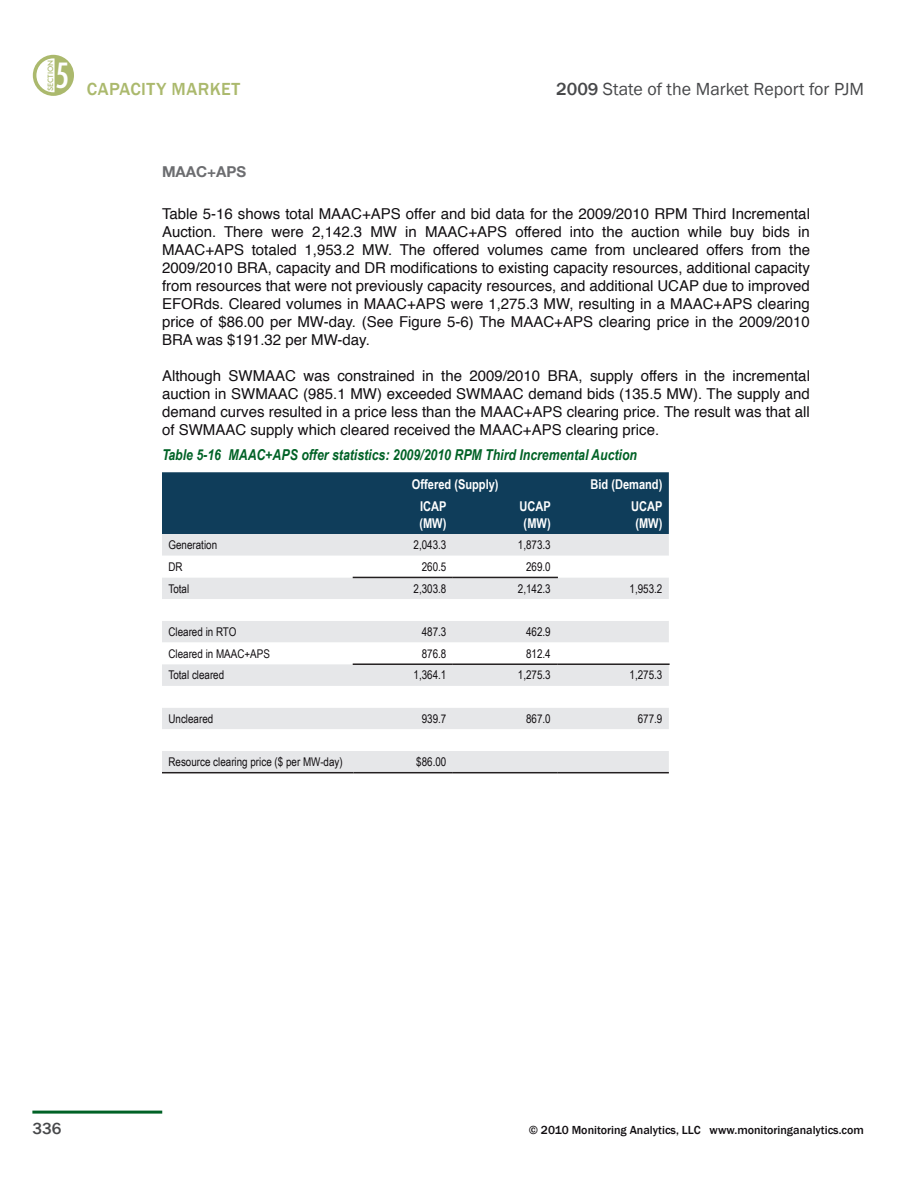
<style>
.page{position:relative;width:918px;height:1188px;background:#fff}
.page>*{position:absolute;margin:0;border:0;box-sizing:border-box;transform-origin:0 0}
.t1{font:500 condensed 33.75px "Futura";color:#fff}
.t2{font:18px "Franklin Gothic";color:#47484a}
.t3{font:500 18px "Franklin Gothic";letter-spacing:.025em;color:#abb96d}
.t4{font:500 16.5px "Franklin Gothic";color:#47484a}
.t5{font:15px/18px "Helvetica";color:#110e11;text-align:justify}
.Table_Caption{font:italic 700 15px "Arial Narrow";color:#016226}
.Heading_5{font:700 15px "Helvetica Neue";color:#6c6d70}
.Table_Header_Right{font:700 13.5px/16.2px "Arial Narrow";color:#fff;text-align:center}
.Table_Body_Cell_COND{font:12px "Arial Narrow";color:#110e11}
.Left_Column_Table_Te{font:12px "Arial Narrow";color:#110e11}
.t6{font:500 12px "Franklin Gothic";color:#110e11}
.t7{font:500 7.05px "Futura";color:#abb96d}
.s1{font-weight:500}
</style>
<div class="page">
<svg style="left:33px;top:55px;width:41px;height:41px"></svg>
<hr style="left:32px;top:1111px;width:130px;height:3px;background:#016226">
<div style="left:162px;top:472px;width:507px;height:62px;background:#0f3d5a"></div>
<div style="left:162px;top:534px;width:507px;height:238px;background:#e6e7e9"></div>
<svg style="left:162px;top:556px;width:507px;height:195px"></svg>
<hr style="left:162px;top:772px;width:191px;height:1px;background:#231f20">
<hr style="left:353px;top:772px;width:100px;height:1px;background:#231f20">
<hr style="left:453px;top:772px;width:104px;height:1px;background:#231f20">
<hr style="left:557px;top:772px;width:112px;height:1px;background:#231f20">
<hr style="left:353px;top:577px;width:100px;height:1px;background:#231f20">
<hr style="left:453px;top:577px;width:105px;height:1px;background:#231f20">
<hr style="left:353px;top:663px;width:100px;height:2px;background:#231f20">
<hr style="left:453px;top:663px;width:104px;height:2px;background:#231f20">
<hr style="left:557px;top:663px;width:113px;height:2px;background:#231f20">
<p class="t7" style="left:46px;top:91px;width:32px;rotate:-90deg">SECTION</p>
<h1 class="t1" style="left:55px;top:54px;width:15px">5</h1>
<p class="t3" style="left:87px;top:77px;width:155px">CAPACITY MARKET</p>
<p class="t2" style="left:556px;top:77px;width:309px"><span class="s1">2009</span> State of the Market Report for PJM</p>
<p class="Heading_5" style="left:162px;top:162px;width:86px">MAAC+APS</p>
<p class="t5" style="left:162px;top:206px;width:650px">Table 5‑16 shows total MAAC+APS offer and bid data for the 2009/2010 RPM Third Incremental Auction. There were 2,142.3 MW in MAAC+APS offered into the auction while buy bids in MAAC+APS totaled 1,953.2 MW. The offered volumes came from uncleared offers from the 2009/2010 BRA, capacity and DR modifications to existing capacity resources, additional capacity from resources that were not previously capacity resources, and additional UCAP due to improved EFORds. Cleared volumes in MAAC+APS were 1,275.3 MW, resulting in a MAAC+APS clearing price of $86.00 per MW-day. (See Figure 5‑6) The MAAC+APS clearing price in the 2009/2010<br>BRA was $191.32 per MW-day.</p>
<p class="t5" style="left:162px;top:368px;width:649px">Although SWMAAC was constrained in the 2009/2010 BRA, supply offers in the incremental auction in SWMAAC (985.1 MW) exceeded SWMAAC demand bids (135.5 MW). The supply and demand curves resulted in a price less than the MAAC+APS clearing price. The result was that all of SWMAAC supply which cleared received the MAAC+APS clearing price.</p>
<p class="Table_Caption" style="left:162px;top:444px;width:477px">Table 5-16 MAAC+APS offer statistics: 2009/2010 RPM Third Incremental Auction</p>
<p class="Table_Header_Right" style="left:412px;top:475px;width:88px">Offered (Supply)</p>
<p class="Table_Header_Right" style="left:590px;top:475px;width:73px">Bid (Demand)</p>
<p class="Table_Header_Right" style="left:419px;top:498px;width:29px;text-align:left">ICAP (MW)</p>
<p class="Table_Header_Right" style="left:520px;top:498px;width:33px">UCAP (MW)</p>
<p class="Table_Header_Right" style="left:631px;top:498px;width:33px">UCAP (MW)</p>
<p class="Left_Column_Table_Te" style="left:168px;top:536px;width:50px">Generation</p>
<p class="Table_Body_Cell_COND" style="left:414px;top:536px;width:34px">2,043.3</p>
<p class="Table_Body_Cell_COND" style="left:518px;top:536px;width:34px">1,873.3</p>
<p class="Left_Column_Table_Te" style="left:168px;top:558px;width:16px">DR</p>
<p class="Table_Body_Cell_COND" style="left:422px;top:558px;width:26px">260.5</p>
<p class="Table_Body_Cell_COND" style="left:526px;top:558px;width:26px">269.0</p>
<p class="Left_Column_Table_Te" style="left:168px;top:580px;width:22px">Total</p>
<p class="Table_Body_Cell_COND" style="left:414px;top:580px;width:34px">2,303.8</p>
<p class="Table_Body_Cell_COND" style="left:518px;top:580px;width:34px">2,142.3</p>
<p class="Table_Body_Cell_COND" style="left:630px;top:580px;width:34px">1,953.2</p>
<p class="Left_Column_Table_Te" style="left:168px;top:623px;width:70px">Cleared in RTO</p>
<p class="Table_Body_Cell_COND" style="left:422px;top:623px;width:26px">487.3</p>
<p class="Table_Body_Cell_COND" style="left:526px;top:623px;width:26px">462.9</p>
<p class="Left_Column_Table_Te" style="left:168px;top:645px;width:103px">Cleared in MAAC+APS</p>
<p class="Table_Body_Cell_COND" style="left:422px;top:645px;width:26px">876.8</p>
<p class="Table_Body_Cell_COND" style="left:526px;top:645px;width:26px">812.4</p>
<p class="Left_Column_Table_Te" style="left:168px;top:666px;width:57px">Total cleared</p>
<p class="Table_Body_Cell_COND" style="left:414px;top:666px;width:34px">1,364.1</p>
<p class="Table_Body_Cell_COND" style="left:518px;top:666px;width:34px">1,275.3</p>
<p class="Table_Body_Cell_COND" style="left:630px;top:666px;width:34px">1,275.3</p>
<p class="Left_Column_Table_Te" style="left:168px;top:710px;width:46px">Uncleared</p>
<p class="Table_Body_Cell_COND" style="left:422px;top:710px;width:26px">939.7</p>
<p class="Table_Body_Cell_COND" style="left:526px;top:710px;width:26px">867.0</p>
<p class="Table_Body_Cell_COND" style="left:638px;top:710px;width:26px">677.9</p>
<p class="Left_Column_Table_Te" style="left:168px;top:753px;width:176px">Resource clearing price ($ per MW-day)</p>
<p class="Table_Body_Cell_COND" style="left:416px;top:753px;width:32px">$86.00</p>
<p class="t4" style="left:32px;top:1118px;width:31px">336</p>
<p class="t6" style="left:529px;top:1123px;width:337px">© 2010 Monitoring Analytics, LLC www.monitoringanalytics.com</p>
</div>
